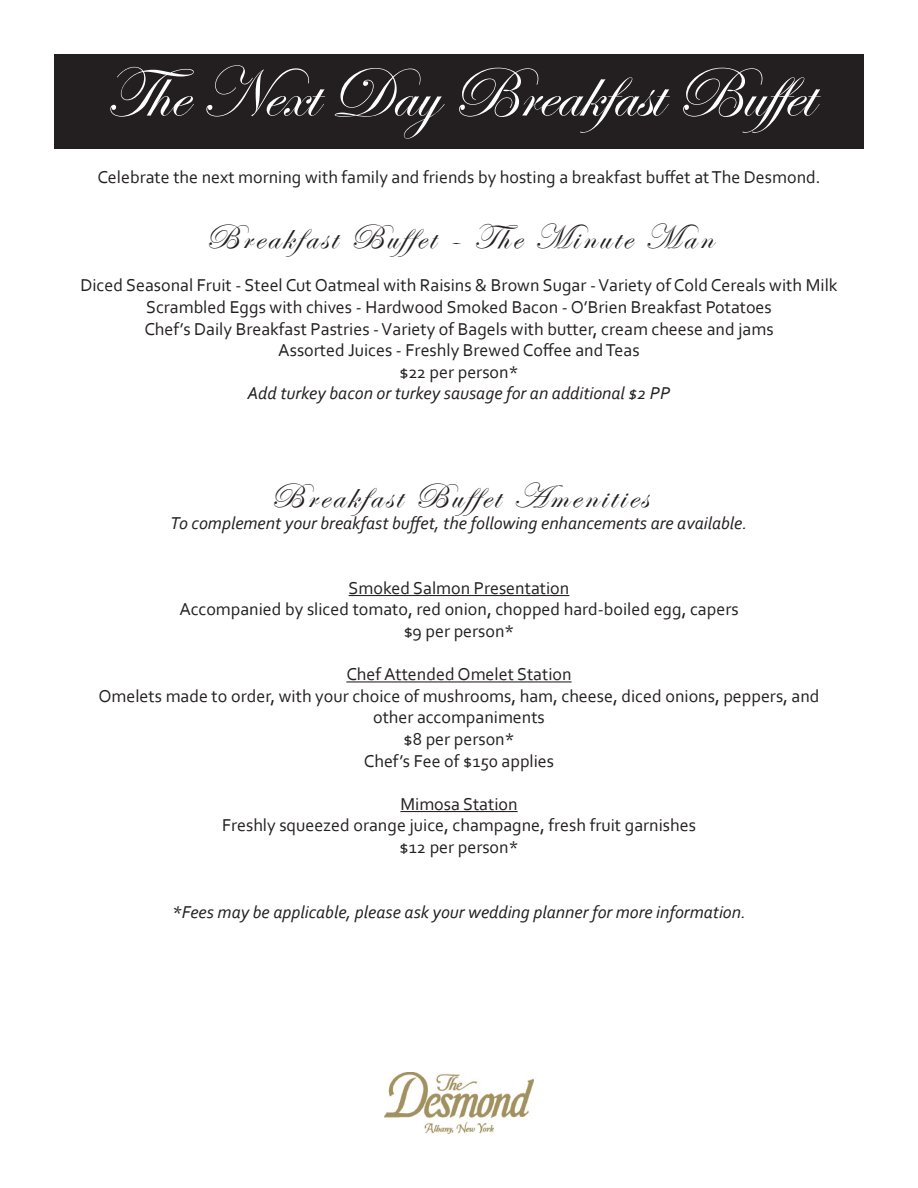
<style>
.page{position:relative;width:918px;height:1188px;background:#fff}
.page>*{position:absolute;margin:0;border:0;box-sizing:border-box;transform-origin:0 0}
.t1{font:72px "Edwardian Script ITC";color:#fff}
.t2{font:36px "Edwardian Script ITC";letter-spacing:.09em;color:#231f20}
.t3{font:18px "Corbel";color:#231f20}
.t4{font:italic 18px "Corbel";color:#231f20}
</style>
<div class="page">
<div style="left:54px;top:54px;width:810px;height:94px;background:#231f20"></div>
<hr style="left:349px;top:595px;width:220px;height:1px;background:#231f20">
<hr style="left:346px;top:681px;width:226px;height:1px;background:#231f20">
<hr style="left:400px;top:811px;width:118px;height:1px;background:#231f20">
<img style="left:385px;top:1072px;width:148px;height:62px">
<p class="t1" style="left:105px;top:54px;width:723px">The Next Day Breakfast Buffet</p>
<p class="t3" style="left:97px;top:166px;width:725px">Celebrate the next morning with family and friends by hosting a breakfast buffet at The Desmond.</p>
<p class="t2" style="left:205px;top:218px;width:509px">Breakfast Buffet - The Minute Man</p>
<p class="t3" style="left:80px;top:274px;width:759px">Diced Seasonal Fruit - Steel Cut Oatmeal with Raisins &amp; Brown Sugar - Variety of Cold Cereals with Milk</p>
<p class="t3" style="left:146px;top:296px;width:627px">Scrambled Eggs with chives - Hardwood Smoked Bacon - O’Brien Breakfast Potatoes</p>
<p class="t3" style="left:144px;top:318px;width:631px">Chef’s Daily Breakfast Pastries - Variety of Bagels with butter, cream cheese and jams</p>
<p class="t3" style="left:278px;top:339px;width:363px">Assorted Juices - Freshly Brewed Coffee and Teas</p>
<p class="t3" style="left:400px;top:361px;width:120px">$22 per person*</p>
<p class="t4" style="left:248px;top:382px;width:424px">Add turkey bacon or turkey sausage for an additional $2 PP</p>
<p class="t2" style="left:270px;top:477px;width:379px">Breakfast Buffet Amenities</p>
<p class="t4" style="left:171px;top:512px;width:578px">To complement your breakfast buffet, the following enhancements are available.</p>
<p class="t3" style="left:349px;top:577px;width:222px">Smoked Salmon Presentation</p>
<p class="t3" style="left:179px;top:598px;width:561px">Accompanied by sliced tomato, red onion, chopped hard-boiled egg, capers</p>
<p class="t3" style="left:404px;top:620px;width:112px">$9 per person*</p>
<p class="t3" style="left:346px;top:663px;width:227px">Chef Attended Omelet Station</p>
<p class="t3" style="left:98px;top:685px;width:723px">Omelets made to order, with your choice of mushrooms, ham, cheese, diced onions, peppers, and</p>
<p class="t3" style="left:373px;top:706px;width:173px">other accompaniments</p>
<p class="t3" style="left:404px;top:728px;width:112px">$8 per person*</p>
<p class="t3" style="left:364px;top:750px;width:192px">Chef’s Fee of $150 applies</p>
<p class="t3" style="left:400px;top:793px;width:119px">Mimosa Station</p>
<p class="t3" style="left:222px;top:814px;width:475px">Freshly squeezed orange juice, champagne, fresh fruit garnishes</p>
<p class="t3" style="left:400px;top:836px;width:120px">$12 per person*</p>
<p class="t4" style="left:172px;top:901px;width:575px">*Fees may be applicable, please ask your wedding planner for more information.</p>
</div>
